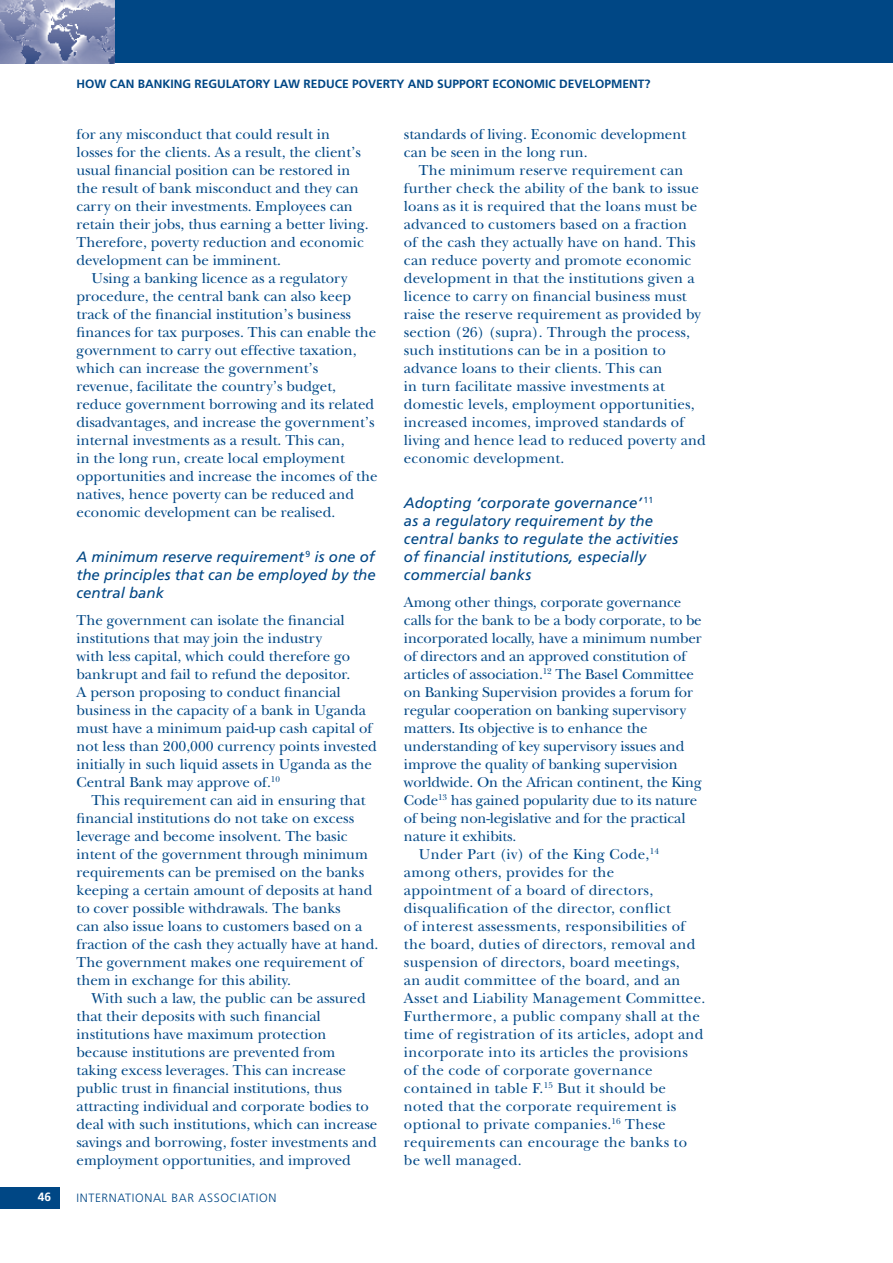
<style>
.page{position:relative;width:893px;height:1263px;background:#fff}
.page>*{position:absolute;margin:0;border:0;box-sizing:border-box;transform-origin:0 0}
.t1{font:15px/18px "New Baskerville";color:#004785}
.t2{font:15px "New Baskerville";letter-spacing:.02em;color:#004785}
.t3{font:italic 15px/18px "Frutiger";letter-spacing:.01em;color:#004785;text-align:justify}
.t4{font:700 12px "Frutiger";color:#004785}
.t5{font:300 12px "Frutiger";letter-spacing:.05em;color:#004785}
.t6{font:700 12px "Frutiger";color:#fff}
</style>
<div class="page">
<div style="left:0;top:1187px;width:60px;height:21px;background:#004785"></div>
<div style="left:0;top:0;width:893px;height:63px;background:#004785"></div>
<img style="left:0;top:0;width:115px;height:63px">
<p class="t4" style="left:77px;top:77px;width:575px">HOW CAN BANKING REGULATORY LAW REDUCE POVERTY AND SUPPORT ECONOMIC DEVELOPMENT?</p>
<p class="t1" style="left:77px;top:125px;width:294px">for any misconduct that could result in losses for the clients. As a result, the client’s usual financial position can be restored in the result of bank misconduct and they can carry on their investments. Employees can retain their jobs, thus earning a better living.<br>Therefore, poverty reduction and economic development can be imminent.</p>
<p class="t1" style="left:77px;top:269px;width:303px;text-indent:15px">Using a banking licence as a regulatory procedure, the central bank can also keep track of the financial institution’s business finances for tax purposes. This can enable the government to carry out effective taxation, which can increase the government’s revenue, facilitate the country’s budget, reduce government borrowing and its related disadvantages, and increase the government’s internal investments as a result. This can,<br>in the long run, create local employment opportunities and increase the incomes of the natives, hence poverty can be reduced and economic development can be realised.</p>
<p class="t3" style="left:77px;top:548px;width:301px">A minimum reserve requirement <sup>9</sup> is one of the principles that can be employed by the central bank</p>
<p class="t1" style="left:77px;top:611px;width:302px">The government can isolate the financial institutions that may join the industry<br>with less capital, which could therefore go bankrupt and fail to refund the depositor.<br>A person proposing to conduct financial business in the capacity of a bank in Uganda must have a minimum paid-up cash capital of not less than 200,000 currency points invested initially in such liquid assets in Uganda as the Central Bank may approve of.<sup>10</sup></p>
<p class="t1" style="left:77px;top:791px;width:303px;text-indent:15px">This requirement can aid in ensuring that financial institutions do not take on excess leverage and become insolvent. The basic intent of the government through minimum requirements can be premised on the banks keeping a certain amount of deposits at hand to cover possible withdrawals. The banks<br>can also issue loans to customers based on a fraction of the cash they actually have at hand.<br>The government makes one requirement of them in exchange for this ability.</p>
<p class="t1" style="left:77px;top:989px;width:302px;text-indent:15px">With such a law, the public can be assured that their deposits with such financial institutions have maximum protection because institutions are prevented from taking excess leverages. This can increase public trust in financial institutions, thus attracting individual and corporate bodies to deal with such institutions, which can increase savings and borrowing, foster investments and employment opportunities, and improved</p>
<p class="t6" style="left:38px;top:1189px;width:15px">46</p>
<p class="t5" style="left:77px;top:1191px;width:201px">INTERNATIONAL BAR ASSOCIATION</p>
<p class="t1" style="left:404px;top:125px;width:284px">standards of living. Economic development can be seen in the long run.</p>
<p class="t1" style="left:404px;top:161px;width:303px;text-indent:15px">The minimum reserve requirement can further check the ability of the bank to issue loans as it is required that the loans must be advanced to customers based on a fraction<br>of the cash they actually have on hand. This can reduce poverty and promote economic development in that the institutions given a licence to carry on financial business must raise the reserve requirement as provided by section (26) (supra). Through the process, such institutions can be in a position to advance loans to their clients. This can<br>in turn facilitate massive investments at domestic levels, employment opportunities, increased incomes, improved standards of living and hence lead to reduced poverty and economic development.</p>
<p class="t3" style="left:404px;top:494px;width:276px;text-align:left">Adopting ‘corporate governance’ <sup>11<br></sup>as a regulatory requirement by the central banks to regulate the activities of financial institutions, especially commercial banks</p>
<p class="t1" style="left:404px;top:593px;width:279px">Among other things, corporate governance</p>
<p class="t1" style="left:404px;top:611px;width:299px">calls for the bank to be a body corporate, to be</p>
<p class="t1" style="left:404px;top:629px;width:299px">incorporated locally, have a minimum number</p>
<p class="t1" style="left:404px;top:647px;width:284px">of directors and an approved constitution of</p>
<p class="t1" style="left:404px;top:665px;width:292px">articles of association.<sup>12</sup> The Basel Committee</p>
<p class="t1" style="left:404px;top:683px;width:291px">on Banking Supervision provides a forum for</p>
<p class="t1" style="left:404px;top:701px;width:284px">regular cooperation on banking supervisory</p>
<p class="t1" style="left:404px;top:719px;width:245px">matters. Its objective is to enhance the</p>
<p class="t1" style="left:404px;top:737px;width:282px">understanding of key supervisory issues and</p>
<p class="t1" style="left:404px;top:755px;width:275px">improve the quality of banking supervision</p>
<p class="t1" style="left:404px;top:773px;width:299px">worldwide. On the African continent, the King</p>
<p class="t1" style="left:404px;top:791px;width:295px">Code<sup>13</sup> has gained popularity due to its nature</p>
<p class="t1" style="left:404px;top:809px;width:283px">of being non-legislative and for the practical</p>
<p class="t1" style="left:404px;top:827px;width:114px">nature it exhibits.</p>
<p class="t2" style="left:419px;top:845px;width:242px">Under Part (iv) of the King Code,<sup>14</sup></p>
<p class="t2" style="left:404px;top:863px;width:212px">among others, provides for the</p>
<p class="t2" style="left:404px;top:881px;width:251px">appointment of a board of directors,</p>
<p class="t2" style="left:404px;top:899px;width:268px">disqualification of the director, conflict</p>
<p class="t2" style="left:404px;top:917px;width:283px">of interest assessments, responsibilities of</p>
<p class="t2" style="left:404px;top:935px;width:293px">the board, duties of directors, removal and</p>
<p class="t2" style="left:404px;top:953px;width:277px">suspension of directors, board meetings,</p>
<p class="t2" style="left:404px;top:971px;width:278px">an audit committee of the board, and an</p>
<p class="t2" style="left:404px;top:989px;width:303px">Asset and Liability Management Committee.</p>
<p class="t2" style="left:404px;top:1007px;width:298px">Furthermore, a public company shall at the</p>
<p class="t2" style="left:404px;top:1025px;width:301px">time of registration of its articles, adopt and</p>
<p class="t2" style="left:404px;top:1043px;width:285px">incorporate into its articles the provisions</p>
<p class="t2" style="left:404px;top:1061px;width:250px">of the code of corporate governance</p>
<p class="t2" style="left:404px;top:1079px;width:263px">contained in table F.<sup>15</sup> But it should be</p>
<p class="t2" style="left:404px;top:1097px;width:274px">noted that the corporate requirement is</p>
<p class="t2" style="left:404px;top:1115px;width:263px">optional to private companies.<sup>16</sup> These</p>
<p class="t2" style="left:404px;top:1133px;width:285px">requirements can encourage the banks to</p>
<p class="t2" style="left:404px;top:1151px;width:119px">be well managed.</p>
</div>
